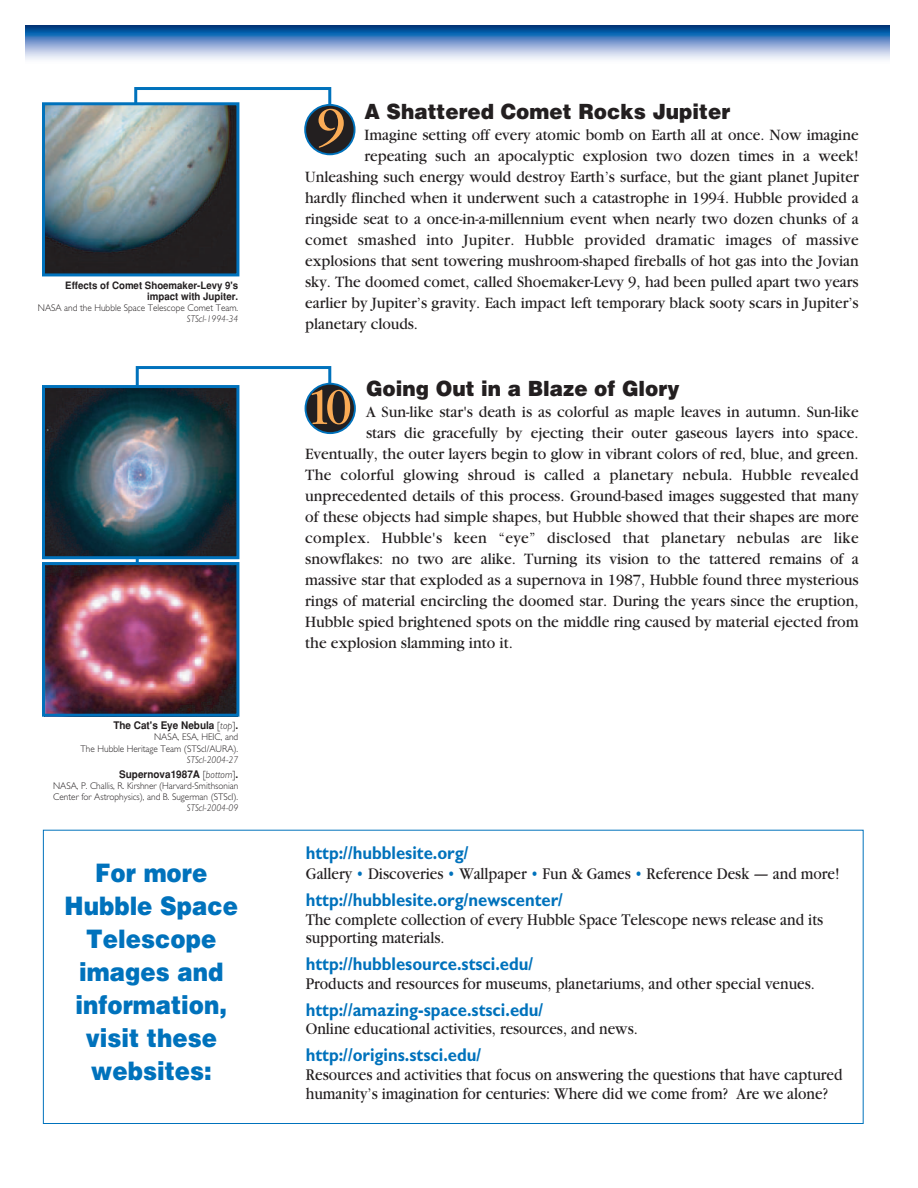
<style>
.page{position:relative;width:918px;height:1188px;background:#fff}
.page>*{position:absolute;margin:0;border:0;box-sizing:border-box;transform-origin:0 0}
.t1{font:900 25.5px/33px "Helvetica";color:#0072bc;text-align:center;scale:.9 1}
.t2{font:900 21px "Helvetica";color:#231f20;scale:.95 1}
.t3{font:700 18.45px "Gill Sans";color:#0072bc;scale:.9 1}
.t4{font:17.1px/18.6px "Garamond";color:#231f20;scale:.9 1}
.t5{font:16.5px "Garamond";color:#231f20;scale:.95 1}
.t6{font:16.5px "Garamond";color:#231f20;scale:.94 1}
.t7{font:16.5px "Garamond";letter-spacing:.02em;color:#231f20;scale:.95 1}
.t8{font:700 10.5px "Helvetica";color:#231f20;scale:.95 1}
.t9{font:700 10.2px/10.8px "Helvetica";color:#231f20;text-align:right;scale:.95 1}
.t10{font:300 9.75px/11.2px "Gill Sans";color:#231f20;text-align:right;scale:.95 1}
.t11{font:italic 300 9.75px "Gill Sans";color:#231f20;scale:.95 1}
.s1{font-family:"Gill Sans";font-weight:300}
.s2{font-family:"Gill Sans";font-weight:300;font-style:italic}
.s3{color:#0072bc}
</style>
<div class="page">
<img style="left:46px;top:566px;width:189px;height:147px">
<img style="left:46px;top:389px;width:88px;height:166px">
<img style="left:46px;top:106px;width:189px;height:166px">
<div style="left:42px;top:102px;width:197px;height:174px;border:3px solid #0072bc"></div>
<div style="left:42px;top:385px;width:197px;height:174px;border:3px solid #0072bc"></div>
<div style="left:42px;top:562px;width:197px;height:155px;border:3px solid #0072bc"></div>
<svg style="left:26px;top:26px;width:864px;height:34px;background:#769ccb"></svg>
<svg style="left:305px;top:383px;width:51px;height:51px"></svg>
<svg style="left:304px;top:104px;width:52px;height:51px"></svg>
<svg style="left:133px;top:87px;width:211px;height:61px"></svg>
<svg style="left:134px;top:366px;width:216px;height:204px"></svg>
<p class="t9" style="left:65px;top:280px;width:184px">Effects of Comet Shoemaker-Levy 9's impact with Jupiter.</p>
<p class="t10" style="left:38px;top:302px;width:212px">NASA and the Hubble Space Telescope Comet Team.</p>
<p class="t11" style="left:187px;top:313px;width:56px">STScI-1994-34</p>
<p class="t8" style="left:113px;top:719px;width:133px">The Cat's Eye Nebula <span class="s1">[</span><span class="s2">top</span><span class="s1">]</span>.</p>
<p class="t10" style="left:81px;top:732px;width:167px">NASA, ESA, HEIC, and<br>The Hubble Heritage Team (STScI/AURA).</p>
<p class="t11" style="left:187px;top:754px;width:56px">STScI-2004-27</p>
<p class="t8" style="left:119px;top:768px;width:127px">Supernova1987A <span class="s1">[</span><span class="s2">bottom</span><span class="s1">]</span>.</p>
<p class="t10" style="left:53px;top:781px;width:196px;line-height:10.8px;text-align:left">NASA, P. Challis, R. Kirshner (Harvard-Smithsonian<br>Center for Astrophysics), and B. Sugerman (STScI).</p>
<p class="t11" style="left:187px;top:802px;width:56px">STScI-2004-09</p>
<h1 class="t1" style="left:65px;top:856px;width:194px">For more<br>Hubble Space<br>Telescope images and information, visit these websites:</h1>
<p class="t2" style="left:364px;top:97px;width:387px">A Shattered Comet Rocks Jupiter</p>
<p class="t6" style="left:364px;top:126px;width:527px">Imagine setting off every atomic bomb on Earth all at once. Now imagine</p>
<p class="t6" style="left:364px;top:147px;width:527px">repeating such an apocalyptic explosion two dozen times in a week!</p>
<p class="t6" style="left:305px;top:168px;width:590px">Unleashing such energy would destroy Earth’s surface, but the giant planet Jupiter</p>
<p class="t6" style="left:305px;top:189px;width:590px">hardly flinched when it underwent such a catastrophe in 1994. Hubble provided a</p>
<p class="t6" style="left:305px;top:210px;width:590px">ringside seat to a once-in-a-millennium event when nearly two dozen chunks of a</p>
<p class="t6" style="left:305px;top:231px;width:590px">comet smashed into Jupiter. Hubble provided dramatic images of massive</p>
<p class="t6" style="left:305px;top:252px;width:590px">explosions that sent towering mushroom-shaped fireballs of hot gas into the Jovian</p>
<p class="t6" style="left:305px;top:273px;width:590px">sky. The doomed comet, called Shoemaker-Levy 9, had been pulled apart two years</p>
<p class="t6" style="left:305px;top:294px;width:590px">earlier by Jupiter’s gravity. Each impact left temporary black sooty scars in Jupiter’s</p>
<p class="t6" style="left:305px;top:315px;width:121px">planetary clouds.</p>
<p class="t2" style="left:366px;top:375px;width:332px">Going Out in a Blaze of Glory</p>
<p class="t5" style="left:366px;top:403px;width:520px">A Sun-like star's death is as colorful as maple leaves in autumn. Sun-like</p>
<p class="t5" style="left:366px;top:424px;width:520px">stars die gracefully by ejecting their outer gaseous layers into space.</p>
<p class="t5" style="left:305px;top:445px;width:584px">Eventually, the outer layers begin to glow in vibrant colors of red, blue, and green.</p>
<p class="t5" style="left:305px;top:466px;width:584px">The colorful glowing shroud is called a planetary nebula. Hubble revealed</p>
<p class="t5" style="left:305px;top:487px;width:584px">unprecedented details of this process. Ground-based images suggested that many</p>
<p class="t5" style="left:305px;top:508px;width:584px">of these objects had simple shapes, but Hubble showed that their shapes are more</p>
<p class="t7" style="left:305px;top:529px;width:584px">complex. Hubble's keen “eye” disclosed that planetary nebulas are like</p>
<p class="t5" style="left:305px;top:550px;width:584px">snowflakes: no two are alike. Turning its vision to the tattered remains of a</p>
<p class="t5" style="left:305px;top:571px;width:584px">massive star that exploded as a supernova in 1987, Hubble found three mysterious</p>
<p class="t5" style="left:305px;top:592px;width:584px">rings of material encircling the doomed star. During the years since the eruption,</p>
<p class="t5" style="left:305px;top:613px;width:584px">Hubble spied brightened spots on the middle ring caused by material ejected from</p>
<p class="t5" style="left:305px;top:634px;width:220px">the explosion slamming into it.</p>
<p class="t3" style="left:306px;top:842px;width:182px">http://hubblesite.org/</p>
<p class="t4" style="left:306px;top:865px;width:595px">Gallery <span class="s3">•</span> Discoveries <span class="s3">•</span> Wallpaper <span class="s3">•</span> Fun &amp; Games <span class="s3">•</span> Reference Desk — and more!</p>
<p class="t3" style="left:306px;top:889px;width:287px">http://hubblesite.org/newscenter/</p>
<p class="t4" style="left:306px;top:910px;width:577px">The complete collection of every Hubble Space Telescope news release and its supporting materials.</p>
<p class="t3" style="left:306px;top:953px;width:254px">http://hubblesource.stsci.edu/</p>
<p class="t4" style="left:306px;top:974px;width:567px">Products and resources for museums, planetariums, and other special venues.</p>
<p class="t3" style="left:306px;top:999px;width:265px">http://amazing-space.stsci.edu/</p>
<p class="t4" style="left:306px;top:1020px;width:370px">Online educational activities, resources, and news.</p>
<p class="t3" style="left:306px;top:1044px;width:196px">http://origins.stsci.edu/</p>
<p class="t4" style="left:306px;top:1066px;width:598px">Resources and activities that focus on answering the questions that have captured humanity’s imagination for centuries: Where did we come from? Are we alone?</p>
</div>
